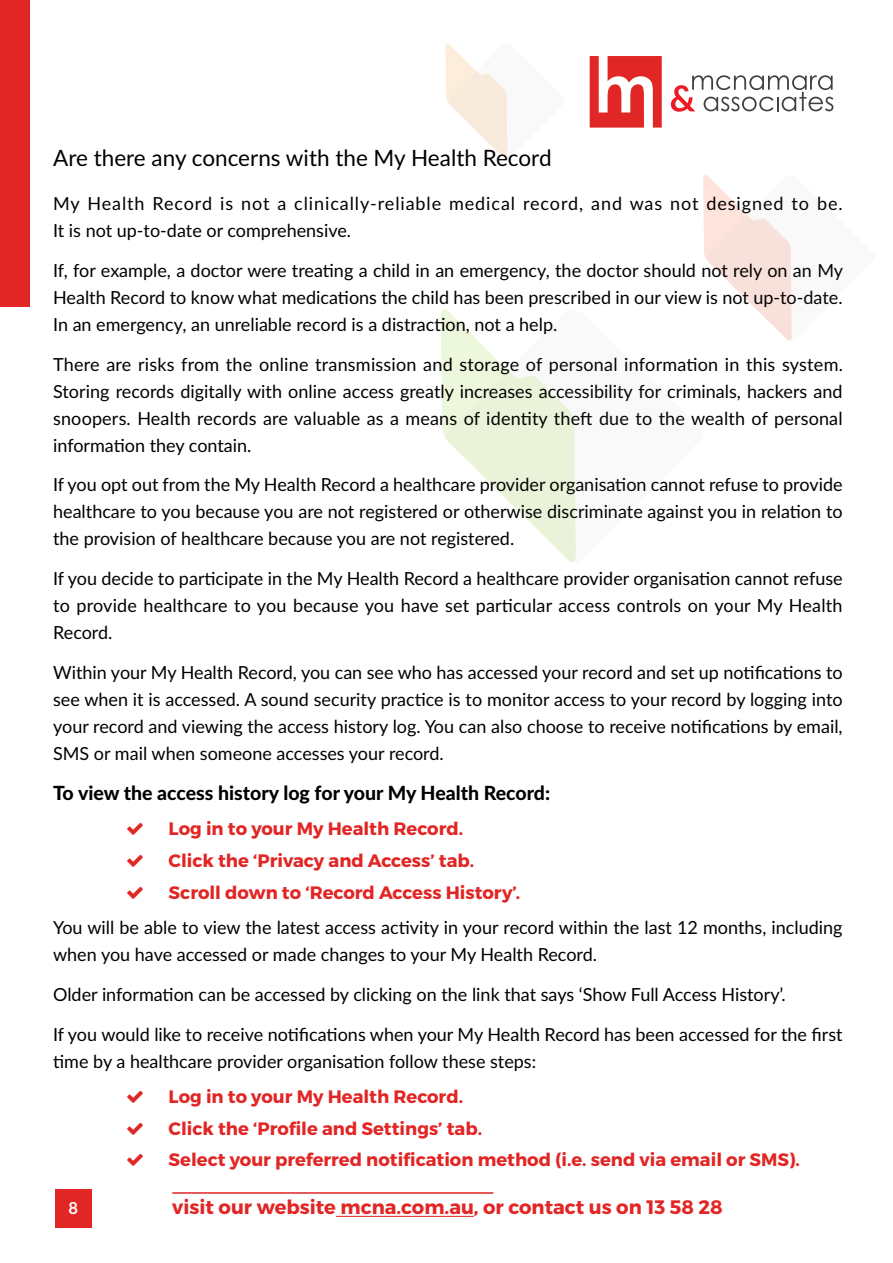
<style>
.page{position:relative;width:893px;height:1263px;background:#fff}
.page>*{position:absolute;margin:0;border:0;box-sizing:border-box;transform-origin:0 0}
.t1{font:22.5px "Lato";color:#000}
.t2{font:800 19.5px "Lato";color:#000}
.t3{font:700 19.5px "Montserrat";color:#e12625}
.t4{font:18px/27px "Lato";color:#000;text-align:justify}
.t5{font:700 18px/31.5px "Montserrat";color:#e12625}
.t6{font:18px/27px "Lato";letter-spacing:.05em;color:#000}
.t7{font:700 16.5px "Lato";color:#fff}
</style>
<div class="page">
<svg style="left:590px;top:56px;width:72px;height:72px"></svg>
<svg style="left:671px;top:75px;width:162px;height:37px"></svg>
<div style="left:55px;top:1189px;width:36px;height:39px;background:#e12625"></div>
<hr style="left:336px;top:1216px;width:138px;height:1px;background:#e12625">
<hr style="left:172px;top:1192px;width:321px;height:2px;background:#e12625">
<div style="left:0;top:0;width:30px;height:307px;background:#e12625"></div>
<svg style="left:446px;top:43px;width:62px;height:116px"></svg>
<svg style="left:441px;top:309px;width:135px;height:254px"></svg>
<svg style="left:703px;top:175px;width:89px;height:166px"></svg>
<p class="t1" style="left:53px;top:150px;width:500px">Are there any concerns with the My Health Record</p>
<p class="t6" style="left:53px;top:189px;width:791px">My Health Record is not a clinically-reliable medical record, and was not designed to be.<br>It is not up-to-date or comprehensive.</p>
<p class="t4" style="left:53px;top:256px;width:791px">If, for example, a doctor were treating a child in an emergency, the doctor should not rely on an My Health Record to know what medications the child has been prescribed in our view is not up-to-date.<br>In an emergency, an unreliable record is a distraction, not a help.</p>
<p class="t4" style="left:53px;top:350px;width:791px">There are risks from the online transmission and storage of personal information in this system.<br>Storing records digitally with online access greatly increases accessibility for criminals, hackers and snoopers. Health records are valuable as a means of identity theft due to the wealth of personal information they contain.</p>
<p class="t4" style="left:53px;top:471px;width:791px">If you opt out from the My Health Record a healthcare provider organisation cannot refuse to provide healthcare to you because you are not registered or otherwise discriminate against you in relation to the provision of healthcare because you are not registered.</p>
<p class="t4" style="left:53px;top:564px;width:791px">If you decide to participate in the My Health Record a healthcare provider organisation cannot refuse to provide healthcare to you because you have set particular access controls on your My Health Record.</p>
<p class="t4" style="left:53px;top:658px;width:791px">Within your My Health Record, you can see who has accessed your record and set up notifications to see when it is accessed. A sound security practice is to monitor access to your record by logging into your record and viewing the access history log. You can also choose to receive notifications by email, SMS or mail when someone accesses your record.</p>
<p class="t2" style="left:53px;top:778px;width:498px">To view the access history log for your My Health Record:</p>
<p class="t5" style="left:169px;top:814px;width:353px">Log in to your My Health Record.<br>Click the ‘Privacy and Access’ tab.<br>Scroll down to ‘Record Access History’.</p>
<p class="t4" style="left:53px;top:913px;width:791px">You will be able to view the latest access activity in your record within the last 12 months, including when you have accessed or made changes to your My Health Record.</p>
<p class="t4" style="left:53px;top:980px;width:734px">Older information can be accessed by clicking on the link that says ‘Show Full Access History’.</p>
<p class="t4" style="left:53px;top:1020px;width:791px">If you would like to receive notifications when your My Health Record has been accessed for the first time by a healthcare provider organisation follow these steps:</p>
<p class="t5" style="left:169px;top:1082px;width:633px">Log in to your My Health Record.<br>Click the ‘Profile and Settings’ tab.<br>Select your preferred notification method (i.e. send via email or SMS).</p>
<p class="t7" style="left:68px;top:1200px;width:11px">8</p>
<p class="t3" style="left:172px;top:1199px;width:552px">visit our website mcna.com.au, or contact us on 13 58 28</p>
</div>
